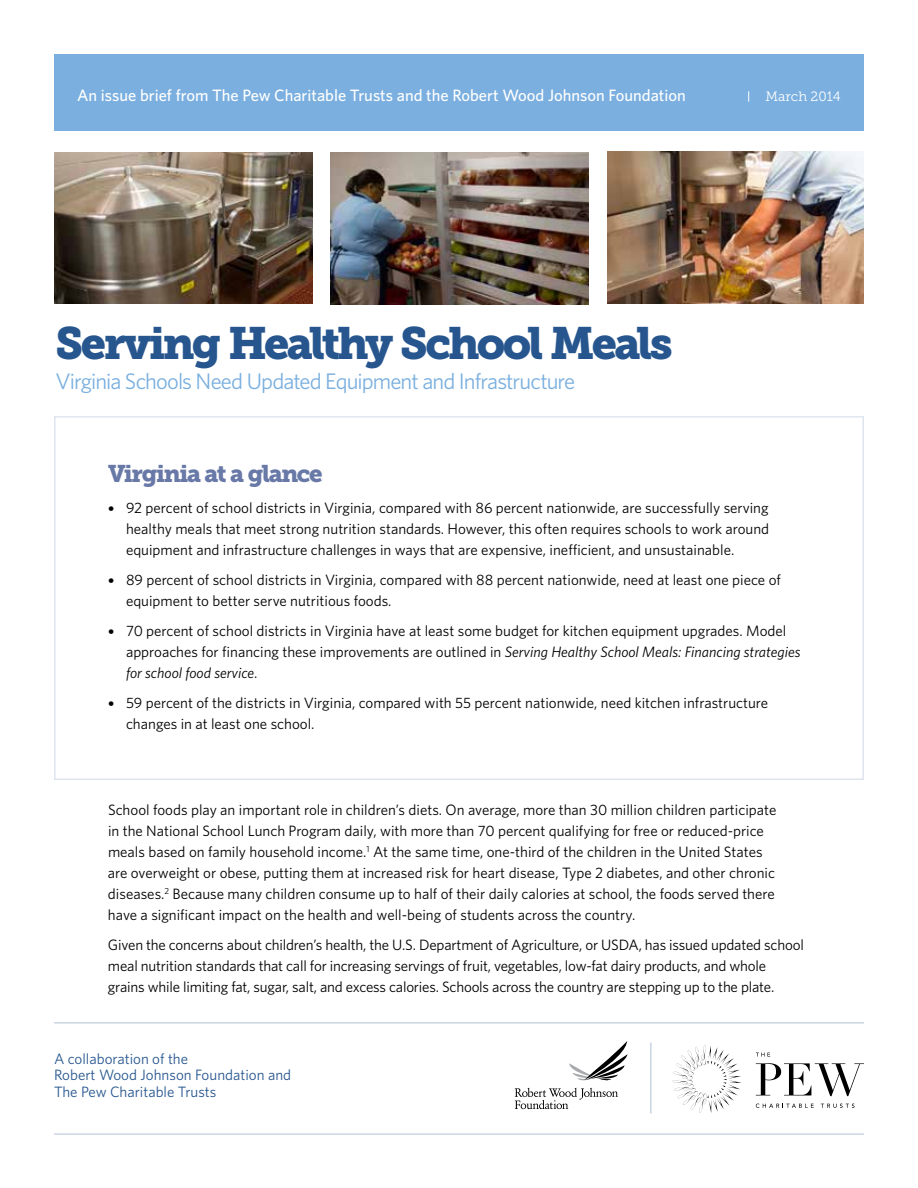
<style>
.page{position:relative;width:918px;height:1188px;background:#fff}
.page>*{position:absolute;margin:0;border:0;box-sizing:border-box;transform-origin:0 0}
.t1{font:45px "Museo Slab 900";letter-spacing:-.06em;color:#27568f}
.t2{font:24px "Museo Slab 900";letter-spacing:-.055em;color:#6979a7}
.t3{font:22.5px "Whitney";letter-spacing:-.04em;color:#7aafdf}
.t4{font:500 16.5px "Whitney";color:#fff}
.t5{font:15px/21px "Whitney";color:#000}
.t6{font:15px/16.5px "Whitney";color:#27568f}
.t7{font:13.5px "Museo Slab 300";color:#fff}
.s1{font-family:"Museo Sans 500"}
.s2{font-style:italic}
</style>
<div class="page">
<div style="left:54px;top:54px;width:810px;height:77px;background:#7aafdf"></div>
<img style="left:607px;top:152px;width:257px;height:152px">
<img style="left:54px;top:152px;width:258px;height:152px">
<img style="left:330px;top:152px;width:259px;height:152px">
<hr style="left:650px;top:1043px;width:2px;height:71px;background:#27568f">
<svg style="left:756px;top:1063px;width:108px;height:33px"></svg>
<svg style="left:756px;top:1104px;width:58px;height:4px"></svg>
<svg style="left:821px;top:1104px;width:34px;height:4px"></svg>
<svg style="left:756px;top:1053px;width:14px;height:4px"></svg>
<svg style="left:673px;top:1045px;width:69px;height:68px"></svg>
<svg style="left:515px;top:1041px;width:113px;height:68px"></svg>
<hr style="left:54px;top:1022px;width:810px;height:2px;background:#27568f">
<hr style="left:54px;top:1133px;width:810px;height:2px;background:#27568f">
<p class="t4" style="left:77px;top:84px;width:610px">An issue brief from The Pew Charitable Trusts and the Robert Wood Johnson Foundation</p>
<p class="t7" style="left:766px;top:89px;width:77px">March 2014</p>
<h1 class="t1" style="left:56px;top:317px;width:619px">Serving Healthy School Meals</h1>
<h3 class="t3" style="left:56px;top:366px;width:521px">Virginia Schools Need Updated Equipment and Infrastructure</h3>
<h2 class="t2" style="left:108px;top:459px;width:216px">Virginia at a glance</h2>
<p class="t5" style="left:126px;top:497px;width:645px;text-align:justify;text-indent:-18px"><span class="s1">•</span> 92 percent of school districts in Virginia, compared with 86 percent nationwide, are successfully serving healthy meals that meet strong nutrition standards. However, this often requires schools to work around equipment and infrastructure challenges in ways that are expensive, inefficient, and unsustainable.</p>
<p class="t5" style="left:126px;top:569px;width:657px;text-indent:-18px"><span class="s1">•</span> 89 percent of school districts in Virginia, compared with 88 percent nationwide, need at least one piece of equipment to better serve nutritious foods.</p>
<p class="t5" style="left:126px;top:620px;width:676px;text-indent:-18px"><span class="s1">•</span> 70 percent of school districts in Virginia have at least some budget for kitchen equipment upgrades. Model approaches for financing these improvements are outlined in <span class="s2">Serving Healthy School Meals: Financing strategies for school food service</span>.</p>
<p class="t5" style="left:126px;top:692px;width:644px;text-indent:-18px"><span class="s1">•</span> 59 percent of the districts in Virginia, compared with 55 percent nationwide, need kitchen infrastructure changes in at least one school.</p>
<p class="t5" style="left:108px;top:798px;width:670px">School foods play an important role in children’s diets. On average, more than 30 million children participate in the National School Lunch Program daily, with more than 70 percent qualifying for free or reduced-price meals based on family household income.<sup>1</sup> At the same time, one-third of the children in the United States are overweight or obese, putting them at increased risk for heart disease, Type 2 diabetes, and other chronic diseases.<sup>2</sup> Because many children consume up to half of their daily calories at school, the foods served there have a significant impact on the health and well-being of students across the country.</p>
<p class="t5" style="left:108px;top:933px;width:697px">Given the concerns about children’s health, the U.S. Department of Agriculture, or USDA, has issued updated school meal nutrition standards that call for increasing servings of fruit, vegetables, low-fat dairy products, and whole grains while limiting fat, sugar, salt, and excess calories. Schools across the country are stepping up to the plate.</p>
<p class="t6" style="left:54px;top:1050px;width:239px">A collaboration of the<br>Robert Wood Johnson Foundation and<br>The Pew Charitable Trusts</p>
</div>
